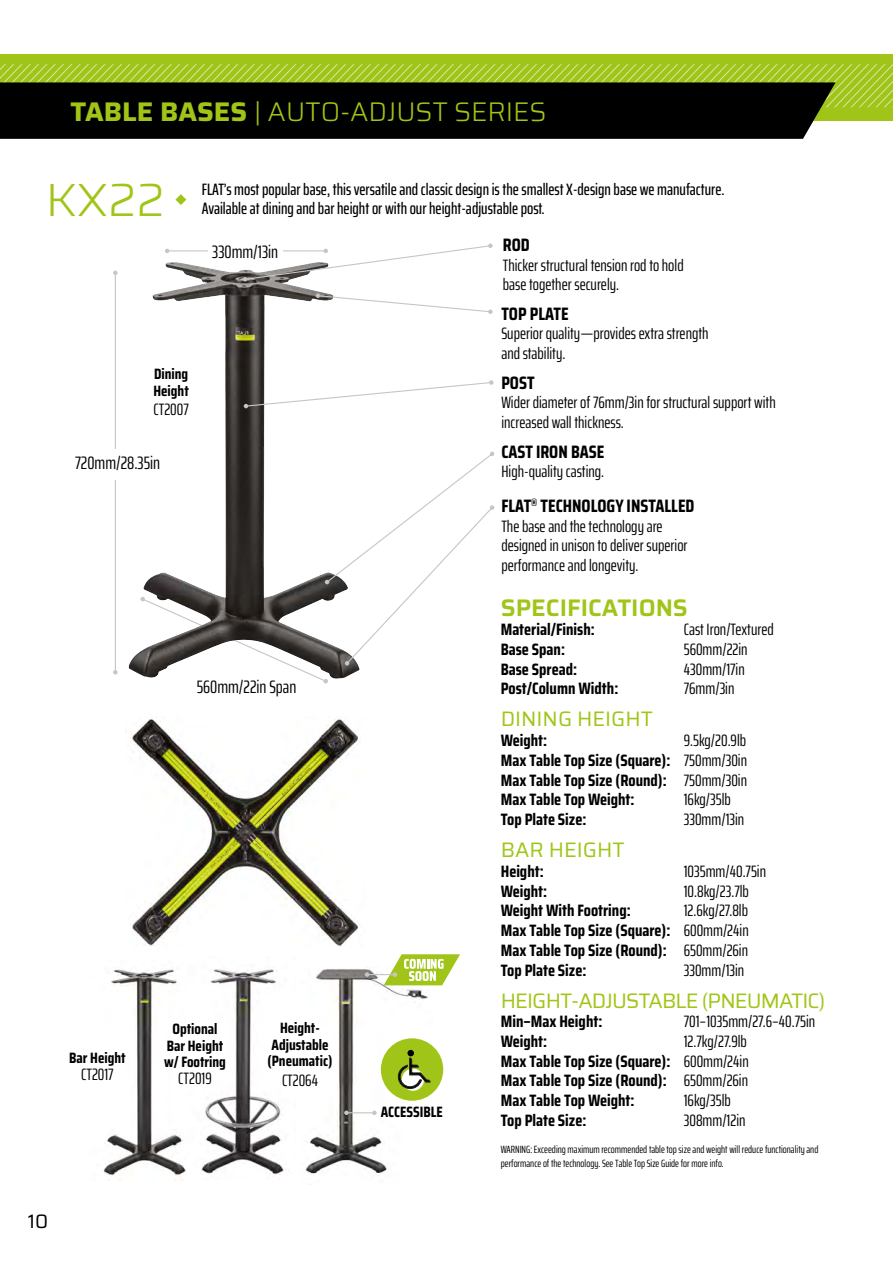
<style>
.page{position:relative;width:893px;height:1263px;background:#fff}
.page>*{position:absolute;margin:0;border:0;box-sizing:border-box;transform-origin:0 0}
.t1{font:300 46.5px "Saira";color:#a0c518}
.t2{font:300 27px "Saira";color:#a0c518}
.t3{font:600 24px "Saira";color:#a0c518}
.t4{font:21px "Saira";letter-spacing:-.04em;color:#a0c518}
.t5{font:21px "Saira";color:#a0c518}
.t6{font:19.5px "Saira";color:#000}
.t7{font:700 18px "Saira Condensed";color:#000}
.t8{font:extra-condensed 18px "Saira";color:#000}
.t9{font:extra-condensed 16.5px/19.5px "Saira";color:#000}
.t10{font:700 16.5px/19.8px "Saira Condensed";color:#000;text-align:justify}
.t11{font:500 extra-condensed 16.5px/19.5px "Saira";color:#000}
.t12{font:700 15px/16.5px "Saira Condensed";color:#000;text-align:center}
.t13{font:extra-condensed 10.5px/13.5px "Saira";color:#000}
.s1{font-weight:700}
.s2{font-family:"Saira";font-weight:400;font-stretch:extra-condensed}
</style>
<div class="page">
<div style="left:0;top:54px;width:893px;height:67px;background:#a0c518"></div>
<svg style="left:0;top:64px;width:893px;height:43px"></svg>
<div style="left:0;top:82px;width:835px;height:57px;background:#000"></div>
<img style="left:103px;top:969px;width:83px;height:211px">
<img style="left:129px;top:262px;width:195px;height:413px">
<hr style="left:115px;top:273px;width:1px;height:399px;background:#c6c6c6">
<svg style="left:113px;top:271px;width:5px;height:4px"></svg>
<svg style="left:113px;top:670px;width:5px;height:4px"></svg>
<hr style="left:167px;top:250px;width:159px;height:1px;background:#c6c6c6">
<svg style="left:165px;top:249px;width:4px;height:4px"></svg>
<div style="left:59px;top:449px;width:117px;height:30px;background:#fff"></div>
<div style="left:208px;top:237px;width:75px;height:23px;background:#fff"></div>
<svg style="left:243px;top:244px;width:250px;height:38px"></svg>
<svg style="left:316px;top:293px;width:177px;height:21px"></svg>
<svg style="left:244px;top:380px;width:250px;height:28px"></svg>
<svg style="left:140px;top:452px;width:354px;height:231px"></svg>
<svg style="left:175px;top:194px;width:11px;height:11px"></svg>
<img style="left:129px;top:719px;width:231px;height:227px">
<img style="left:201px;top:969px;width:88px;height:206px">
<img style="left:305px;top:969px;width:128px;height:205px">
<div style="left:381px;top:1038px;width:62px;height:63px;background:#a0c518;border-radius:50%"></div>
<svg style="left:402px;top:1068px;width:22px;height:23px"></svg>
<div style="left:407px;top:1050px;width:7px;height:6px;background:#000;border-radius:50%"></div>
<svg style="left:398px;top:1058px;width:32px;height:31px"></svg>
<svg style="left:344px;top:1110px;width:33px;height:5px"></svg>
<svg style="left:365px;top:954px;width:95px;height:31px"></svg>
<h2 class="t2" style="left:70px;top:91px;width:477px"><span class="s1">TABLE BASES</span> | AUTO-ADJUST SERIES</h2>
<h1 class="t1" style="left:46px;top:165px;width:120px">KX22</h1>
<p class="t11" style="left:202px;top:179px;width:524px">FLAT’s most popular base, this versatile and classic design is the smallest X-design base we manufacture.<br>Available at dining and bar height or with our height-adjustable post.</p>
<p class="t8" style="left:212px;top:238px;width:68px">330mm/13in</p>
<p class="t7" style="left:503px;top:231px;width:28px">ROD</p>
<p class="t9" style="left:503px;top:255px;width:182px">Thicker structural tension rod to hold base together securely.</p>
<p class="t12" style="left:153px;top:365px;width:37px;text-align:left">Dining<br>Height</p>
<p class="t9" style="left:154px;top:399px;width:37px">CT2007</p>
<p class="t8" style="left:75px;top:450px;width:87px">720mm/28.35in</p>
<p class="t8" style="left:197px;top:674px;width:101px">560mm/22in Span</p>
<p class="t12" style="left:69px;top:1050px;width:58px">Bar Height</p>
<p class="t9" style="left:81px;top:1064px;width:34px">CT2017</p>
<p class="t12" style="left:164px;top:1020px;width:63px">Optional<br>Bar Height w/ Footring</p>
<p class="t9" style="left:178px;top:1068px;width:35px">CT2019</p>
<p class="t12" style="left:267px;top:1020px;width:66px">Height-<br>Adjustable (Pneumatic)</p>
<p class="t9" style="left:282px;top:1070px;width:38px">CT2064</p>
<p class="t6" style="left:28px;top:1206px;width:22px">10</p>
<p class="t12" style="left:381px;top:1104px;width:63px">ACCESSIBLE</p>
<p class="t7" style="left:501px;top:300px;width:69px">TOP PLATE</p>
<p class="t9" style="left:501px;top:324px;width:209px">Superior quality—provides extra strength and stability.</p>
<p class="t7" style="left:501px;top:369px;width:35px">POST</p>
<p class="t9" style="left:501px;top:393px;width:276px">Wider diameter of 76mm/3in for structural support with increased wall thickness.</p>
<p class="t7" style="left:501px;top:438px;width:104px">CAST IRON BASE</p>
<p class="t9" style="left:501px;top:462px;width:104px">High-quality casting.</p>
<p class="t7" style="left:501px;top:492px;width:195px">FLAT<sup>®</sup> TECHNOLOGY INSTALLED</p>
<p class="t9" style="left:501px;top:516px;width:188px">The base and the technology are designed in unison to deliver superior performance and longevity.</p>
<h3 class="t3" style="left:501px;top:589px;width:189px">SPECIFICATIONS</h3>
<p class="t10" style="left:501px;top:619px;width:96px">Material/Finish:</p>
<p class="t9" style="left:684px;top:619px;width:92px">Cast Iron/Textured</p>
<p class="t10" style="left:501px;top:639px;width:66px">Base Span:</p>
<p class="t9" style="left:684px;top:639px;width:65px">560mm/22in</p>
<p class="t10" style="left:501px;top:659px;width:78px">Base Spread:</p>
<p class="t9" style="left:684px;top:659px;width:63px">430mm/17in</p>
<p class="t10" style="left:501px;top:679px;width:119px">Post/Column Width:</p>
<p class="t9" style="left:684px;top:679px;width:52px">76mm/3in</p>
<p class="t5" style="left:501px;top:703px;width:154px">DINING HEIGHT</p>
<p class="t10" style="left:501px;top:730px;width:48px">Weight:</p>
<p class="t9" style="left:684px;top:730px;width:64px">9.5kg/20.9lb</p>
<p class="t10" style="left:501px;top:750px;width:248px">Max Table Top Size (Square): <span class="s2">750mm/30in </span>Max Table Top Size (Round): <span class="s2">750mm/30in </span>Max Table Top Weight:</p>
<p class="t9" style="left:684px;top:789px;width:49px">16kg/35lb</p>
<p class="t10" style="left:501px;top:809px;width:87px">Top Plate Size:</p>
<p class="t9" style="left:684px;top:809px;width:62px">330mm/13in</p>
<p class="t5" style="left:501px;top:834px;width:125px">BAR HEIGHT</p>
<p class="t10" style="left:501px;top:861px;width:44px">Height:</p>
<p class="t9" style="left:684px;top:861px;width:84px">1035mm/40.75in</p>
<p class="t10" style="left:501px;top:881px;width:48px">Weight:</p>
<p class="t9" style="left:684px;top:881px;width:67px">10.8kg/23.7lb</p>
<p class="t10" style="left:501px;top:900px;width:131px">Weight With Footring:</p>
<p class="t9" style="left:684px;top:900px;width:66px">12.6kg/27.8lb</p>
<p class="t10" style="left:501px;top:920px;width:249px">Max Table Top Size (Square): <span class="s2">600mm/24in </span>Max Table Top Size (Round): <span class="s2">650mm/26in </span>Top Plate Size:</p>
<p class="t9" style="left:684px;top:960px;width:62px">330mm/13in</p>
<p class="t4" style="left:501px;top:984px;width:326px">HEIGHT-ADJUSTABLE (PNEUMATIC)</p>
<p class="t10" style="left:501px;top:1011px;width:103px">Min–Max Height:</p>
<p class="t9" style="left:684px;top:1011px;width:133px">701–1035mm/27.6–40.75in</p>
<p class="t10" style="left:501px;top:1031px;width:48px">Weight:</p>
<p class="t9" style="left:684px;top:1031px;width:65px">12.7kg/27.9lb</p>
<p class="t10" style="left:501px;top:1051px;width:249px">Max Table Top Size (Square): <span class="s2">600mm/24in </span>Max Table Top Size (Round): <span class="s2">650mm/26in </span>Max Table Top Weight:</p>
<p class="t9" style="left:684px;top:1090px;width:49px">16kg/35lb</p>
<p class="t10" style="left:501px;top:1110px;width:87px">Top Plate Size:</p>
<p class="t9" style="left:684px;top:1110px;width:63px">308mm/12in</p>
<p class="t13" style="left:501px;top:1142px;width:319px">WARNING: Exceeding maximum recommended table top size and weight will reduce functionality and performance of the technology. See Table Top Size Guide for more info.</p>
</div>
